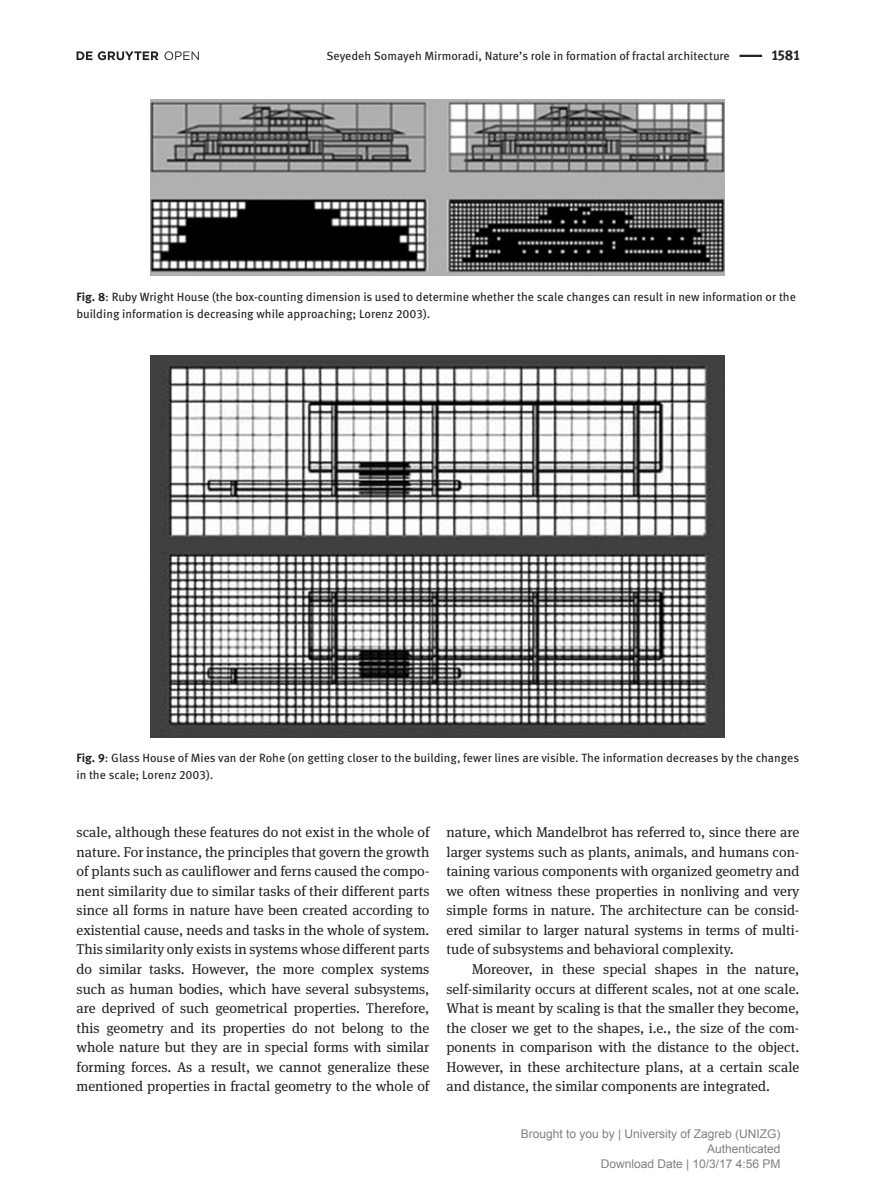
<style>
.page{position:relative;width:893px;height:1191px;background:#fff}
.page>*{position:absolute;margin:0;border:0;box-sizing:border-box;transform-origin:0 0}
.paragraph{font:14.25px/19.5px "DG Meta Serif Science";color:#231f20;text-align:justify}
.paragraph_with_inden{font:14.25px/19.5px "DG Meta Serif Science";color:#231f20;text-align:justify}
.t1{font:700 14.25px "DG Meta Science";color:#231f20}
.Fig_caption{font:12px/16.5px "DG Meta Science";color:#231f20}
.t2{font:12px/15px "Arial";color:#808080;text-align:right}
.s1{font-weight:700}
</style>
<div class="page">
<svg style="left:77px;top:51px;width:81px;height:9px"></svg>
<svg style="left:164px;top:51px;width:35px;height:9px"></svg>
<hr style="left:739px;top:55px;width:23px;height:2px;background:#231f20">
<img style="left:151px;top:100px;width:574px;height:176px">
<img style="left:151px;top:355px;width:574px;height:382px">
<p class="Fig_caption" style="left:326px;top:47px;width:405px">Seyedeh Somayeh Mirmoradi, Nature’s role in formation of fractal architecture</p>
<p class="t1" style="left:772px;top:44px;width:29px">1581</p>
<p class="Fig_caption" style="left:76px;top:288px;width:721px"><span class="s1">Fig. 8</span>: Ruby Wright House (the box-counting dimension is used to determine whether the scale changes can result in new information or the building information is decreasing while approaching; Lorenz 2003).</p>
<p class="Fig_caption" style="left:76px;top:749px;width:724px"><span class="s1">Fig. 9</span>: Glass House of Mies van der Rohe (on getting closer to the building, fewer lines are visible. The information decreases by the changes in the scale; Lorenz 2003).</p>
<p class="paragraph" style="left:77px;top:822px;width:354px">scale, although these features do not exist in the whole of nature. For instance, the principles that govern the growth of plants such as cauliflower and ferns caused the compo&shy;nent similarity due to similar tasks of their different parts since all forms in nature have been created according to existential cause, needs and tasks in the whole of system.<br>This similarity only exists in systems whose different parts do similar tasks. However, the more complex systems such as human bodies, which have several subsystems, are deprived of such geometrical properties. Therefore, this geometry and its properties do not belong to the whole nature but they are in special forms with similar forming forces. As a result, we cannot generalize these mentioned properties in fractal geometry to the whole of</p>
<p class="paragraph" style="left:446px;top:822px;width:354px">nature, which Mandelbrot has referred to, since there are larger systems such as plants, animals, and humans con&shy;taining various components with organized geometry and we often witness these properties in nonliving and very simple forms in nature. The architecture can be consid&shy;ered similar to larger natural systems in terms of multi&shy;tude of subsystems and behavioral complexity.</p>
<p class="paragraph_with_inden" style="left:446px;top:959px;width:354px;text-indent:26px">Moreover, in these special shapes in the nature, self-similarity occurs at different scales, not at one scale.<br>What is meant by scaling is that the smaller they become, the closer we get to the shapes, i.e., the size of the com&shy;ponents in comparison with the distance to the object.<br>However, in these architecture plans, at a certain scale and distance, the similar components are integrated.</p>
<p class="t2" style="left:521px;top:1127px;width:261px">Brought to you by | University of Zagreb (UNIZG)<br>Authenticated<br>Download Date | 10/3/17 4:56 PM</p>
</div>
